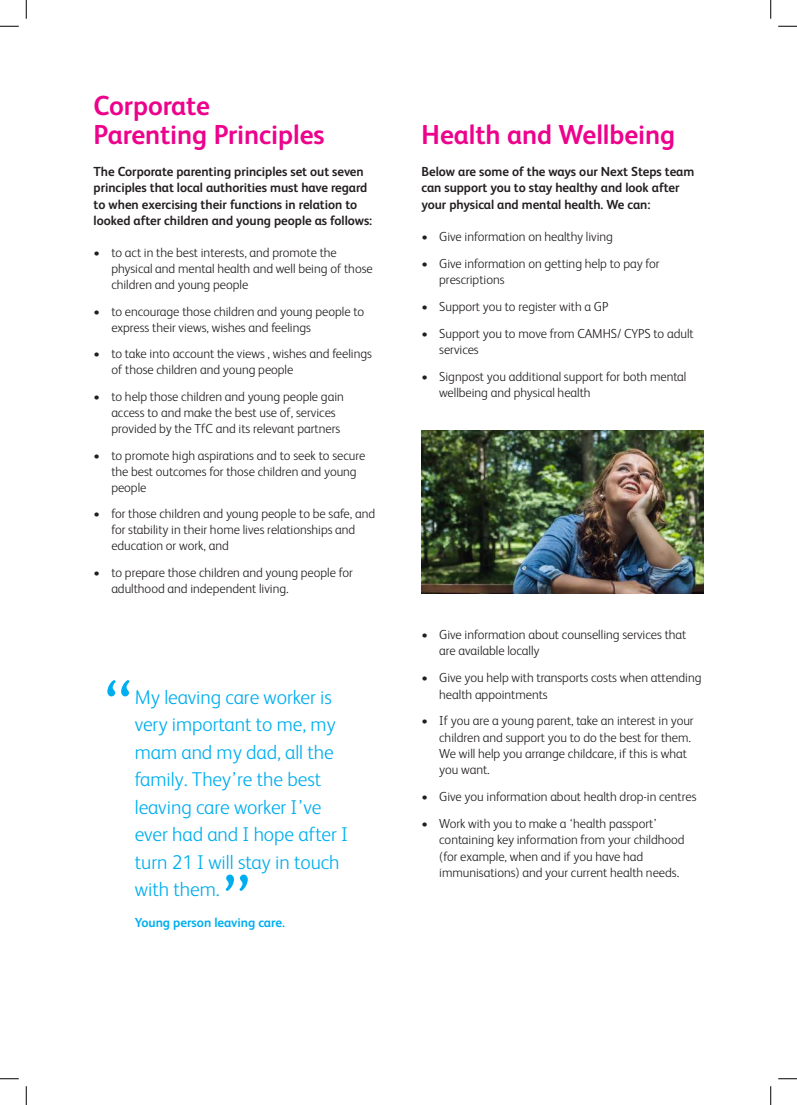
<style>
.page{position:relative;width:797px;height:1105px;background:#fff}
.page>*{position:absolute;margin:0;border:0;box-sizing:border-box;transform-origin:0 0}
.t1{font:700 27.5px/28.8px "FS Albert";letter-spacing:-.005em;color:#ed028c}
.t2{font:300 20px/27.5px "FS Albert";letter-spacing:-.005em;color:#00aeef}
.t3{font:300 13.12px/16.2px "FS Albert";letter-spacing:-.005em;color:#231f20}
.t4{font:700 13.12px/16.2px "FS Albert";letter-spacing:-.005em;color:#231f20}
.t5{font:700 13.12px "FS Albert";letter-spacing:-.005em;color:#00aeef}
</style>
<div class="page">
<img style="left:421px;top:430px;width:282px;height:163px">
<svg style="left:107px;top:680px;width:22px;height:16px"></svg>
<svg style="left:226px;top:874px;width:22px;height:17px"></svg>
<svg style="left:0;top:25px;width:19px;height:2px"></svg>
<svg style="left:778px;top:25px;width:19px;height:2px"></svg>
<svg style="left:0;top:1078px;width:19px;height:1px"></svg>
<svg style="left:778px;top:1078px;width:19px;height:1px"></svg>
<svg style="left:25px;top:0;width:2px;height:19px"></svg>
<svg style="left:25px;top:1086px;width:2px;height:19px"></svg>
<svg style="left:770px;top:0;width:1px;height:19px"></svg>
<svg style="left:770px;top:1086px;width:1px;height:19px"></svg>
<h1 class="t1" style="left:94px;top:91px;width:232px">Corporate<br>Parenting Principles</h1>
<p class="t4" style="left:94px;top:163px;width:280px">The Corporate parenting principles set out seven principles that local authorities must have regard to when exercising their functions in relation to looked after children and young people as follows:</p>
<p class="t3" style="left:111px;top:244px;width:263px;text-indent:-18px">• to act in the best interests, and promote the physical and mental health and well being of those children and young people</p>
<p class="t3" style="left:111px;top:303px;width:254px;text-indent:-18px">• to encourage those children and young people to express their views, wishes and feelings</p>
<p class="t3" style="left:111px;top:346px;width:262px;text-indent:-18px">• to take into account the views , wishes and feelings of those children and young people</p>
<p class="t3" style="left:111px;top:388px;width:234px;text-indent:-18px">• to help those children and young people gain access to and make the best use of, services provided by the TfC and its relevant partners</p>
<p class="t3" style="left:111px;top:447px;width:255px;text-indent:-18px">• to promote high aspirations and to seek to secure the best outcomes for those children and young people</p>
<p class="t3" style="left:111px;top:506px;width:265px;text-indent:-18px">• for those children and young people to be safe, and for stability in their home lives relationships and education or work, and</p>
<p class="t3" style="left:111px;top:564px;width:243px;text-indent:-18px">• to prepare those children and young people for adulthood and independent living.</p>
<h2 class="t2" style="left:135px;top:683px;width:215px">My leaving care worker is very important to me, my mam and my dad, all the family. They’re the best leaving care worker I’ve ever had and I hope after I turn 21 I will stay in touch with them.</h2>
<p class="t5" style="left:135px;top:915px;width:152px">Young person leaving care.</p>
<h1 class="t1" style="left:421px;top:119px;width:255px">Health and Wellbeing</h1>
<p class="t4" style="left:421px;top:163px;width:274px">Below are some of the ways our Next Steps team can support you to stay healthy and look after your physical and mental health. We can:</p>
<p class="t3" style="left:421px;top:228px;width:193px">• Give information on healthy living</p>
<p class="t3" style="left:439px;top:255px;width:222px;text-indent:-18px">• Give information on getting help to pay for prescriptions</p>
<p class="t3" style="left:421px;top:298px;width:188px">• Support you to register with a GP</p>
<p class="t3" style="left:439px;top:325px;width:256px;text-indent:-18px">• Support you to move from CAMHS/ CYPS to adult services</p>
<p class="t3" style="left:439px;top:368px;width:249px;text-indent:-18px">• Signpost you additional support for both mental wellbeing and physical health</p>
<p class="t3" style="left:439px;top:626px;width:248px;text-indent:-18px">• Give information about counselling services that are available locally</p>
<p class="t3" style="left:439px;top:670px;width:264px;text-indent:-18px">• Give you help with transports costs when attending health appointments</p>
<p class="t3" style="left:439px;top:713px;width:256px;text-indent:-18px">• If you are a young parent, take an interest in your children and support you to do the best for them.<br>We will help you arrange childcare, if this is what you want.</p>
<p class="t3" style="left:421px;top:788px;width:276px">• Give you information about health drop-in centres</p>
<p class="t3" style="left:439px;top:815px;width:247px;text-indent:-18px">• Work with you to make a ‘health passport’ containing key information from your childhood (for example, when and if you have had immunisations) and your current health needs.</p>
</div>
